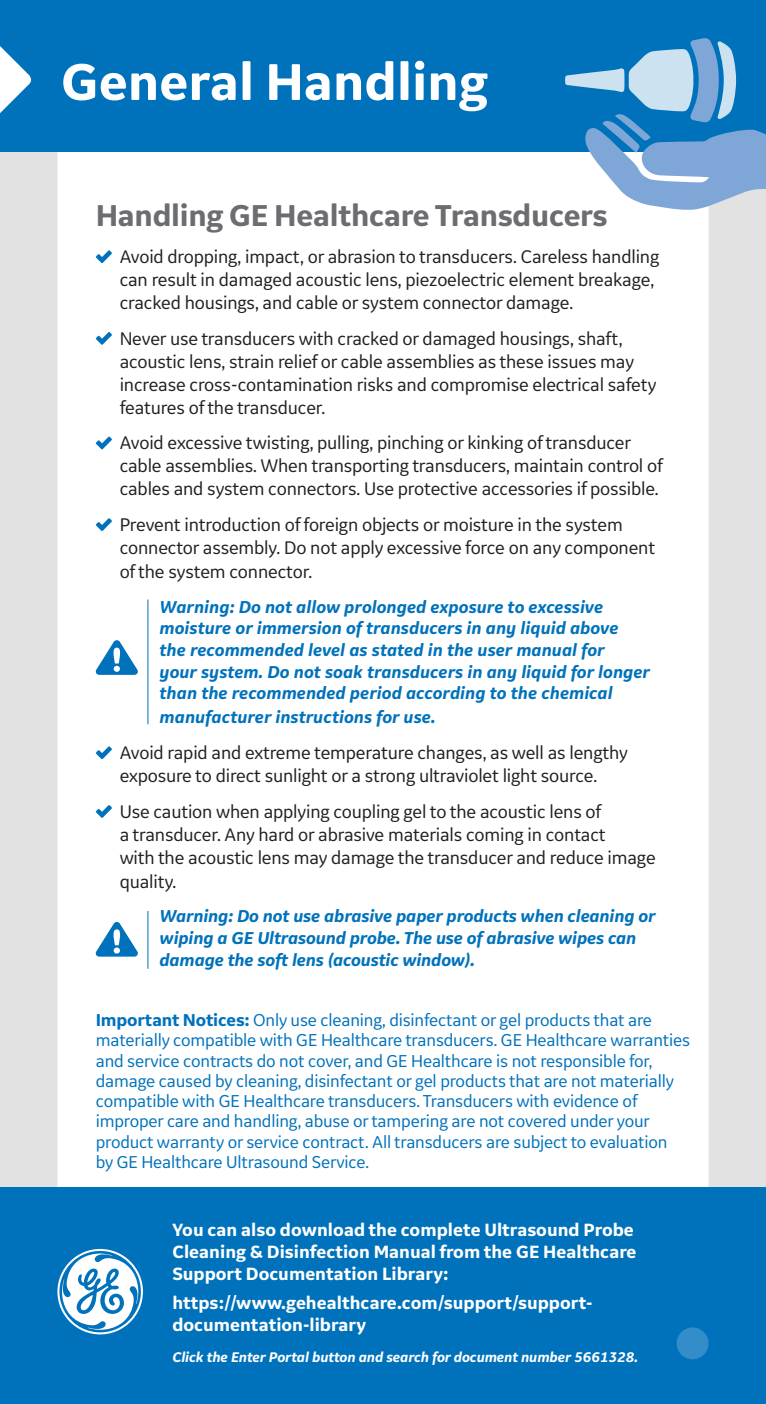
<style>
.page{position:relative;width:766px;height:1404px;background:#fff}
.page>*{position:absolute;margin:0;border:0;box-sizing:border-box;transform-origin:0 0}
.t1{font:700 54px "GE Inspira Sans";color:#fff}
.t2{font:700 31.5px "GE Inspira Sans";letter-spacing:-.01em;color:#6c6d70}
.Legalize_and_Referen{font:19.12px/22.9px "GE Inspira Sans";letter-spacing:-.01em;color:#231f20}
.Legalize_and_Referen-2{font:700 18.45px/22.3px "GE Inspira Sans";color:#fff}
.t3{font:18px/20.2px "GE Inspira Sans";letter-spacing:-.01em;color:#0072bc}
.Legalize_and_Referen-3{font:italic 700 18px/21.6px "GE Inspira Sans";color:#0072bc}
.Legalize_and_Referen-4{font:italic 700 14.62px "GE Inspira Sans";letter-spacing:-.01em;color:#fff}
.s1{font-weight:700}
</style>
<div class="page">
<div style="left:0;top:151px;width:765px;height:1035px;background:#e2e2e2"></div>
<div style="left:57px;top:128px;width:651px;height:1122px;background:#fff;border-radius:19px"></div>
<div style="left:0;top:0;width:765px;height:151px;background:#0072bc"></div>
<svg style="left:565px;top:38px;width:200px;height:172px"></svg>
<svg style="left:0;top:46px;width:32px;height:67px"></svg>
<svg style="left:96px;top:250px;width:16px;height:13px"></svg>
<svg style="left:96px;top:332px;width:16px;height:13px"></svg>
<svg style="left:96px;top:436px;width:16px;height:13px"></svg>
<svg style="left:96px;top:518px;width:16px;height:13px"></svg>
<svg style="left:96px;top:746px;width:16px;height:13px"></svg>
<svg style="left:96px;top:805px;width:16px;height:13px"></svg>
<div style="left:0;top:1186px;width:765px;height:217px;background:#0072bc"></div>
<svg style="left:96px;top:640px;width:42px;height:34px"></svg>
<svg style="left:96px;top:922px;width:42px;height:34px"></svg>
<hr style="left:147px;top:599px;width:1px;height:125px;background:#0072bc">
<hr style="left:147px;top:910px;width:1px;height:58px;background:#0072bc">
<svg style="left:57px;top:1248px;width:86px;height:86px"></svg>
<div style="left:676px;top:1327px;width:32px;height:32px;background:#328dc9;border-radius:50%"></div>
<p class="t1" style="left:61px;top:48px;width:428px">General Handling</p>
<p class="t2" style="left:96px;top:195px;width:513px">Handling GE Healthcare Transducers</p>
<p class="Legalize_and_Referen" style="left:120px;top:245px;width:541px">Avoid dropping, impact, or abrasion to transducers. Careless handling can result in damaged acoustic lens, piezoelectric element breakage, cracked housings, and cable or system connector damage.</p>
<p class="Legalize_and_Referen" style="left:120px;top:326px;width:538px">Never use transducers with cracked or damaged housings, shaft, acoustic lens, strain relief or cable assemblies as these issues may increase cross-contamination risks and compromise electrical safety features of the transducer.</p>
<p class="Legalize_and_Referen" style="left:120px;top:431px;width:544px">Avoid excessive twisting, pulling, pinching or kinking of transducer cable assemblies. When transporting transducers, maintain control of cables and system connectors. Use protective accessories if possible.</p>
<p class="Legalize_and_Referen" style="left:120px;top:512px;width:537px;line-height:23.6px">Prevent introduction of foreign objects or moisture in the system connector assembly. Do not apply excessive force on any component of the system connector.</p>
<p class="Legalize_and_Referen-3" style="left:159px;top:595px;width:492px">Warning: Do not allow prolonged exposure to excessive moisture or immersion of transducers in any liquid above<br>the recommended level as stated in the user manual for<br>your system. Do not soak transducers in any liquid for longer than the recommended period according to the chemical</p>
<p class="Legalize_and_Referen-3" style="left:159px;top:706px;width:277px">manufacturer instructions for use.</p>
<p class="Legalize_and_Referen" style="left:120px;top:740px;width:509px">Avoid rapid and extreme temperature changes, as well as lengthy exposure to direct sunlight or a strong ultraviolet light source.</p>
<p class="Legalize_and_Referen" style="left:120px;top:799px;width:537px">Use caution when applying coupling gel to the acoustic lens of<br>a transducer. Any hard or abrasive materials coming in contact<br>with the acoustic lens may damage the transducer and reduce image quality.</p>
<p class="Legalize_and_Referen-3" style="left:159px;top:905px;width:497px">Warning: Do not use abrasive paper products when cleaning or wiping a GE Ultrasound probe. The use of abrasive wipes can damage the soft lens (acoustic window).</p>
<p class="t3" style="left:96px;top:1009px;width:595px"><span class="s1">Important Notices:</span> Only use cleaning, disinfectant or gel products that are materially compatible with GE Healthcare transducers. GE Healthcare warranties and service contracts do not cover, and GE Healthcare is not responsible for, damage caused by cleaning, disinfectant or gel products that are not materially compatible with GE Healthcare transducers. Transducers with evidence of improper care and handling, abuse or tampering are not covered under your product warranty or service contract. All transducers are subject to evaluation<br>by GE Healthcare Ultrasound Service.</p>
<p class="Legalize_and_Referen-2" style="left:172px;top:1217px;width:465px">You can also download the complete Ultrasound Probe<br>Cleaning &amp; Disinfection Manual from the GE Healthcare<br>Support Documentation Library:</p>
<p class="Legalize_and_Referen-2" style="left:172px;top:1291px;width:421px">https://www.gehealthcare.com/support/support&shy;documentation-library</p>
<p class="Legalize_and_Referen-4" style="left:172px;top:1347px;width:467px">Click the Enter Portal button and search for document number 5661328.</p>
</div>
